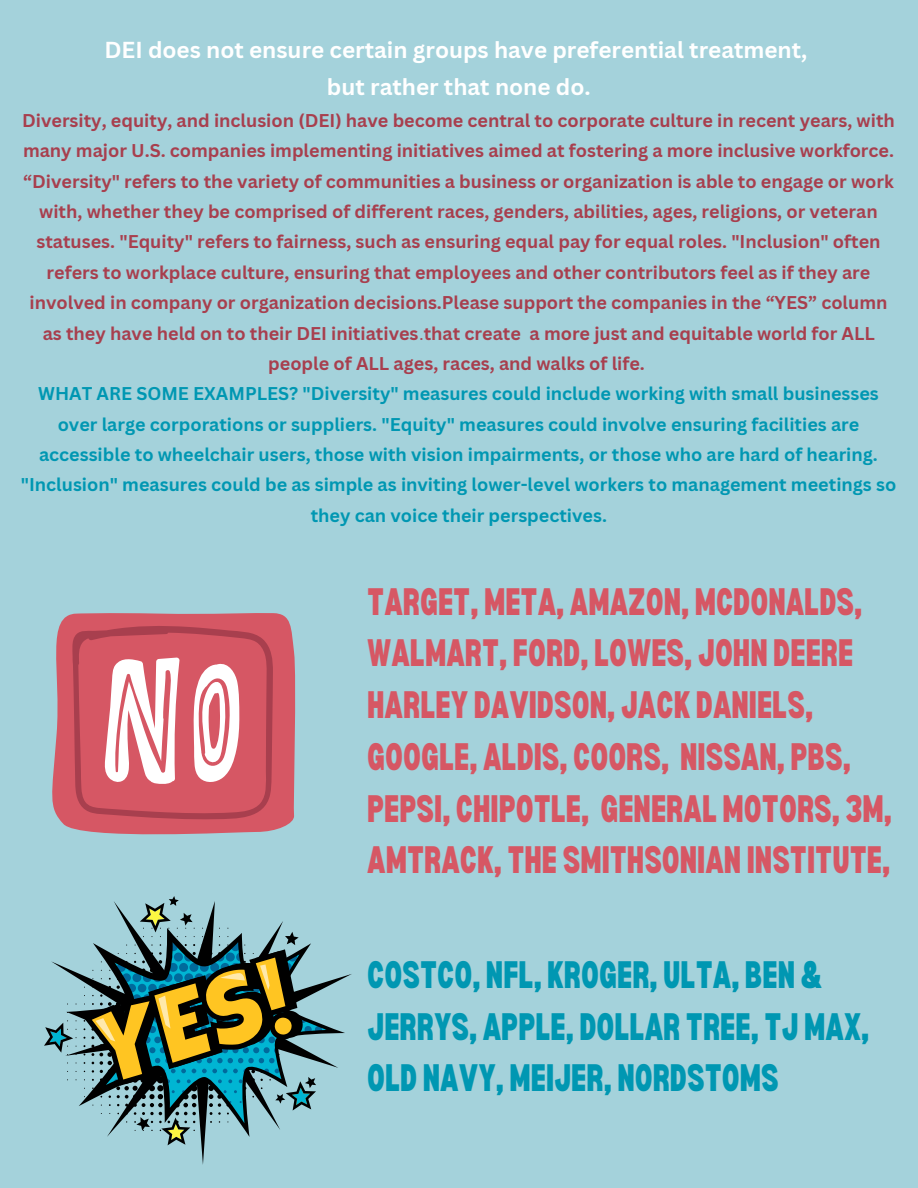
<style>
.page{position:relative;width:918px;height:1188px;background:#a4d2db}
.page>*{position:absolute;margin:0;border:0;box-sizing:border-box;transform-origin:0 0}
.t1{font:900 condensed 37.5px/51.8px "Bernoru";color:#d65764}
.t2{font:900 condensed 37.5px/51.8px "Bernoru";color:#0097b2}
.t3{font:700 22.5px "Canva Sans";color:#fff}
.t4{font:700 18px/30.3px "Canva Sans";color:#a83f4e;text-align:center}
.t5{font:700 18px/30.3px "Canva Sans";color:#0097b2;text-align:center}
.s1{font-weight:400}
</style>
<div class="page">
<svg style="left:52px;top:613px;width:244px;height:222px;fill:#d65764"></svg>
<svg style="left:72px;top:625px;width:201px;height:195px"></svg>
<svg style="left:44px;top:896px;width:308px;height:269px"></svg>
<p class="t3" style="left:104px;top:34px;width:704px">DEI does not ensure certain groups have preferential treatment,</p>
<p class="t3" style="left:327px;top:71px;width:265px">but rather that none do.</p>
<p class="t4" style="left:22px;top:105px;width:874px">Diversity, equity, and inclusion (DEI) have become central to corporate culture in recent years, with many major U.S. companies implementing initiatives aimed at fostering a more inclusive workforce. “Diversity" refers to the variety of communities a business or organization is able to engage or work with, whether they be comprised of different races, genders, abilities, ages, religions, or veteran statuses. "Equity" refers to fairness, such as ensuring equal pay for equal roles. "Inclusion" often refers to workplace culture, ensuring that employees and other contributors feel as if they are involved in company or organization decisions.Please support the companies in the “YES” column as they have held on to their DEI initiatives<span class="s1">.</span>that create a more just and equitable world for ALL people of ALL ages, races, and walks of life.</p>
<p class="t5" style="left:21px;top:378px;width:877px">WHAT ARE SOME EXAMPLES? "Diversity" measures could include working with small businesses over large corporations or suppliers. "Equity" measures could involve ensuring facilities are accessible to wheelchair users, those with vision impairments, or those who are hard of hearing. "Inclusion" measures could be as simple as inviting lower-level workers to management meetings so they can voice their perspectives.</p>
<p class="t1" style="left:367px;top:574px;width:526px">TARGET, META, AMAZON, MCDONALDS, WALMART, FORD, LOWES, JOHN DEERE HARLEY DAVIDSON, JACK DANIELS, GOOGLE, ALDIS, COORS, NISSAN, PBS, PEPSI, CHIPOTLE, GENERAL MOTORS, 3M, AMTRACK, THE SMITHSONIAN INSTITUTE,</p>
<p class="t2" style="left:367px;top:947px;width:503px">COSTCO, NFL, KROGER, ULTA, BEN &amp;<br>JERRYS, APPLE, DOLLAR TREE, TJ MAX,<br>OLD NAVY, MEIJER, NORDSTOMS</p>
</div>
